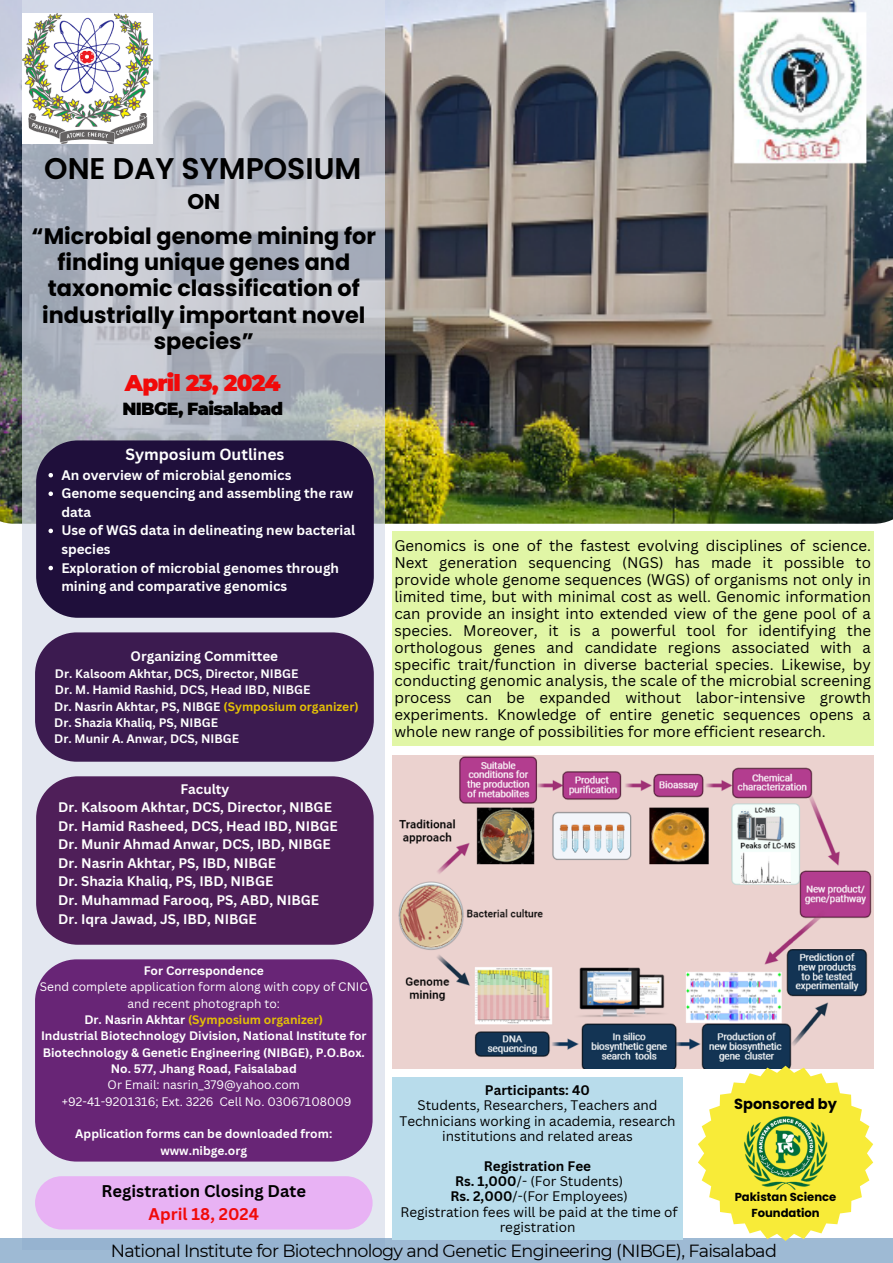
<style>
.page{position:relative;width:893px;height:1263px;background:#fff}
.page>*{position:absolute;margin:0;border:0;box-sizing:border-box;transform-origin:0 0}
.t1{font:600 29.85px "Poppins";color:#000}
.t2{font:900 22.65px "Montserrat";letter-spacing:-.04em;color:#f10a0a}
.t3{font:700 22.35px/26.4px "Poppins";color:#000;text-align:center}
.t4{font:700 21.38px "Poppins";color:#000}
.t5{font:17.55px "Montserrat";letter-spacing:-.04em;color:#000}
.t6{font:900 17.48px "Montserrat";letter-spacing:-.04em;color:#000}
.t7{font:700 16.5px/23.1px "Canva Sans";color:#000;text-align:center}
.t8{font:700 15.75px "Canva Sans";color:#fff}
.t9{font:15px/16.9px "Canva Sans";color:#000;text-align:justify}
.t10{font:700 14.62px "Poppins";color:#000}
.t11{font:700 13.5px/18.6px "Canva Sans";color:#fff}
.t12{font:13.5px/15.1px "Canva Sans";color:#000;text-align:center}
.t13{font:700 13.5px "Canva Sans";color:#000}
.t14{font:700 12px/16.4px "Canva Sans";color:#fff;text-align:center}
.t15{font:12px/16.4px "Canva Sans";color:#fff;text-align:center}
.t16{font:700 12px "Canva Sans";color:#e4c006}
.t17{font:700 11.62px/15.8px "Poppins";color:#000;text-align:center}
.s1{color:#e4c006}
.s2{color:#fff}
.s3{color:#f10a0a}
.s4{font-weight:700}
</style>
<div class="page">
<img style="left:0;top:0;width:893px;height:524px">
<svg style="left:22px;top:0;width:363px;height:1239px;background:#c3c7d0"></svg>
<div style="left:0;top:1239px;width:893px;height:24px;background:#9ebad4"></div>
<div style="left:36px;top:776px;width:338px;height:169px;background:#4f1f59"></div>
<div style="left:35px;top:959px;width:337px;height:202px;background:#682576"></div>
<div style="left:35px;top:632px;width:339px;height:130px;background:#3c1b50"></div>
<div style="left:36px;top:440px;width:337px;height:178px;background:#1f0f3b"></div>
<svg style="left:48px;top:473px;width:5px;height:4px"></svg>
<svg style="left:48px;top:491px;width:5px;height:5px"></svg>
<svg style="left:48px;top:529px;width:5px;height:4px"></svg>
<svg style="left:48px;top:566px;width:5px;height:4px"></svg>
<div style="left:35px;top:1176px;width:337px;height:53px;background:#e8b2f4;border-radius:27px"></div>
<img style="left:392px;top:755px;width:481px;height:313px">
<div style="left:392px;top:532px;width:481px;height:214px;background:#e1f6a6"></div>
<div style="left:392px;top:1078px;width:291px;height:162px;background:#b8dceb"></div>
<img style="left:22px;top:13px;width:131px;height:130px">
<svg style="left:698px;top:1066px;width:175px;height:175px"></svg>
<img style="left:740px;top:1113px;width:90px;height:81px">
<p class="t1" style="left:44px;top:147px;width:319px">ONE DAY SYMPOSIUM</p>
<p class="t4" style="left:187px;top:187px;width:34px">ON</p>
<p class="t3" style="left:32px;top:223px;width:346px">“Microbial genome mining for finding unique genes and taxonomic classification of industrially important novel species”</p>
<h6 class="t2" style="left:125px;top:369px;width:157px">April 23, 2024</h6>
<h6 class="t6" style="left:122px;top:398px;width:162px">NIBGE, Faisalabad</h6>
<p class="t8" style="left:125px;top:443px;width:160px">Symposium Outlines</p>
<p class="t11" style="left:61px;top:465px;width:231px">An overview of microbial genomics</p>
<p class="t11" style="left:61px;top:484px;width:294px">Genome sequencing and assembling the raw data</p>
<p class="t11" style="left:61px;top:521px;width:295px">Use of WGS data in delineating new bacterial species</p>
<p class="t11" style="left:61px;top:558px;width:279px">Exploration of microbial genomes through mining and comparative genomics</p>
<p class="t11" style="left:131px;top:646px;width:149px">Organizing Committee</p>
<p class="t14" style="left:55px;top:665px;width:245px">Dr. Kalsoom Akhtar, DCS, Director, NIBGE</p>
<p class="t14" style="left:55px;top:681px;width:257px">Dr. M. Hamid Rashid, DCS, Head IBD, NIBGE</p>
<p class="t14" style="left:54px;top:698px;width:306px">Dr. Nasrin Akhtar, PS, NIBGE <span class="s1">(Symposium organizer)</span></p>
<p class="t14" style="left:54px;top:714px;width:165px">Dr. Shazia Khaliq, PS, NIBGE</p>
<p class="t14" style="left:54px;top:730px;width:186px">Dr. Munir A. Anwar, DCS, NIBGE</p>
<p class="t11" style="left:180px;top:779px;width:50px">Faculty</p>
<h1 class="t11" style="left:58px;top:797px;width:275px">Dr. Kalsoom Akhtar, DCS, Director, NIBGE</h1>
<h2 class="t11" style="left:58px;top:816px;width:281px">Dr. Hamid Rasheed, DCS, Head IBD, NIBGE</h2>
<h3 class="t11" style="left:58px;top:835px;width:274px">Dr. Munir Ahmad Anwar, DCS, IBD, NIBGE</h3>
<h4 class="t11" style="left:58px;top:853px;width:219px">Dr. Nasrin Akhtar, PS, IBD, NIBGE</h4>
<h6 class="t11" style="left:58px;top:872px;width:217px">Dr. Shazia Khaliq, PS, IBD, NIBGE</h6>
<p class="t11" style="left:58px;top:890px;width:262px">Dr. Muhammad Farooq, PS, ABD, NIBGE</p>
<p class="t11" style="left:58px;top:909px;width:200px">Dr. Iqra Jawad, JS, IBD, NIBGE</p>
<p class="t14" style="left:144px;top:962px;width:122px">For Correspondence</p>
<p class="t15" style="left:40px;top:978px;width:329px">Send complete application form along with copy of CNIC and recent photograph to:</p>
<p class="t16" style="left:84px;top:1011px;width:240px"><span class="s2">Dr. Nasrin Akhtar</span> (Symposium organizer)</p>
<p class="t14" style="left:41px;top:1027px;width:327px">Industrial Biotechnology Division, National Institute for<br>Biotechnology &amp; Genetic Engineering (NIBGE), P.O.Box.<br>No. 577, Jhang Road, Faisalabad</p>
<p class="t15" style="left:108px;top:1076px;width:194px">Or Email: nasrin_379@yahoo.com</p>
<p class="t15" style="left:62px;top:1093px;width:291px">+92-41-9201316; Ext. 3226 Cell No. 03067108009</p>
<p class="t14" style="left:75px;top:1125px;width:258px">Application forms can be downloaded from:</p>
<p class="t14" style="left:160px;top:1142px;width:88px">www.nibge.org</p>
<p class="t7" style="left:102px;top:1179px;width:206px">Registration Closing Date<br><span class="s3">April 18, 2024</span></p>
<p class="t9" style="left:394px;top:537px;width:478px">Genomics is one of the fastest evolving disciplines of science.<br>Next generation sequencing (NGS) has made it possible to provide whole genome sequences (WGS) of organisms not only in limited time, but with minimal cost as well. Genomic information can provide an insight into extended view of the gene pool of a species. Moreover, it is a powerful tool for identifying the orthologous genes and candidate regions associated with a specific trait/function in diverse bacterial species. Likewise, by conducting genomic analysis, the scale of the microbial screening process can be expanded without labor-intensive growth experiments. Knowledge of entire genetic sequences opens a whole new range of possibilities for more efficient research.</p>
<p class="t13" style="left:485px;top:1081px;width:107px">Participants: 40</p>
<h4 class="t12" style="left:399px;top:1097px;width:277px">Students, Researchers, Teachers and<br>Technicians working in academia, research institutions and related areas</h4>
<p class="t13" style="left:484px;top:1156px;width:109px">Registration Fee</p>
<p class="t12" style="left:455px;top:1173px;width:170px"><span class="s4">Rs. 1,000</span>/- (For Students)</p>
<p class="t12" style="left:450px;top:1188px;width:179px"><span class="s4">Rs. 2,000</span>/-(For Employees)</p>
<p class="t12" style="left:400px;top:1204px;width:279px">Registration fees will be paid at the time of registration</p>
<p class="t10" style="left:734px;top:1093px;width:104px">Sponsored by</p>
<h5 class="t17" style="left:734px;top:1189px;width:103px">Pakistan Science<br>Foundation</h5>
<p class="t5" style="left:111px;top:1240px;width:667px">National Institute for Biotechnology and Genetic Engineering (NIBGE), Faisalabad</p>
</div>
